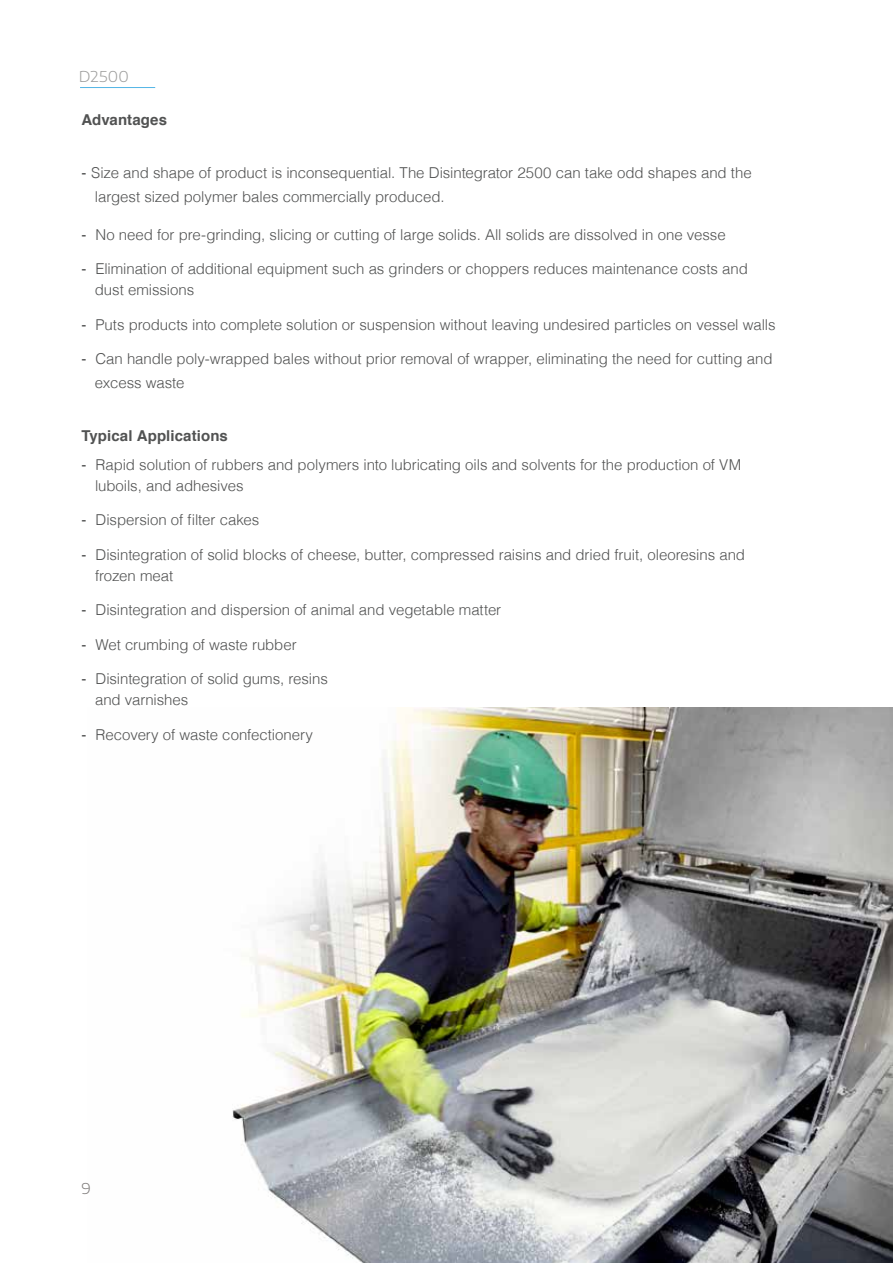
<style>
.page{position:relative;width:893px;height:1263px;background:#fff}
.page>*{position:absolute;margin:0;border:0;box-sizing:border-box;transform-origin:0 0}
.t1{font:300 15px/21px "Helvetica";letter-spacing:-.005em;color:#515252}
.t2{font:700 15px "Helvetica";letter-spacing:.005em;color:#515252}
.t3{font:300 15px "Encode Sans Expanded";letter-spacing:.015em;color:#9d9d9c}
.t4{font:300 15px "Encode Sans Expanded";color:#7e7b7a}
.s1{font-weight:400}
</style>
<div class="page">
<img style="left:232px;top:708px;width:661px;height:555px">
<hr style="left:80px;top:87px;width:75px;height:1px;background:#52b5e6">
<p class="t3" style="left:79px;top:66px;width:51px">D2500</p>
<p class="t2" style="left:81px;top:107px;width:87px">Advantages</p>
<p class="t1" style="left:95px;top:160px;width:658px;line-height:24px;text-indent:-14px"><span class="s1">-</span> Size and shape of product is inconsequential. The Disintegrator 2500 can take odd shapes and the largest sized polymer bales commercially produced.</p>
<p class="t1" style="left:81px;top:223px;width:646px"><span class="s1">-</span> No need for pre-grinding, slicing or cutting of large solids. All solids are dissolved in one vesse</p>
<p class="t1" style="left:95px;top:257px;width:654px;text-indent:-14px"><span class="s1">-</span> Elimination of additional equipment such as grinders or choppers reduces maintenance costs and dust emissions</p>
<p class="t1" style="left:81px;top:313px;width:696px"><span class="s1">-</span> Puts products into complete solution or suspension without leaving undesired particles on vessel walls</p>
<p class="t1" style="left:95px;top:346px;width:679px;line-height:24px;text-indent:-14px"><span class="s1">-</span> Can handle poly-wrapped bales without prior removal of wrapper, eliminating the need for cutting and excess waste</p>
<p class="t2" style="left:81px;top:424px;width:148px">Typical Applications</p>
<p class="t1" style="left:95px;top:453px;width:648px;text-indent:-14px"><span class="s1">-</span> Rapid solution of rubbers and polymers into lubricating oils and solvents for the production of VM luboils, and adhesives</p>
<p class="t1" style="left:82px;top:508px;width:179px"><span class="s1">-</span> Dispersion of filter cakes</p>
<p class="t1" style="left:95px;top:543px;width:652px;text-indent:-14px"><span class="s1">-</span> Disintegration of solid blocks of cheese, butter, compressed raisins and dried fruit, oleoresins and frozen meat</p>
<p class="t1" style="left:82px;top:598px;width:421px"><span class="s1">-</span> Disintegration and dispersion of animal and vegetable matter</p>
<p class="t1" style="left:82px;top:633px;width:217px"><span class="s1">-</span> Wet crumbing of waste rubber</p>
<p class="t1" style="left:95px;top:667px;width:234px;text-indent:-14px"><span class="s1">-</span> Disintegration of solid gums, resins and varnishes</p>
<p class="t1" style="left:82px;top:723px;width:233px"><span class="s1">-</span> Recovery of waste confectionery</p>
<p class="t4" style="left:82px;top:1177px;width:11px">9</p>
</div>
